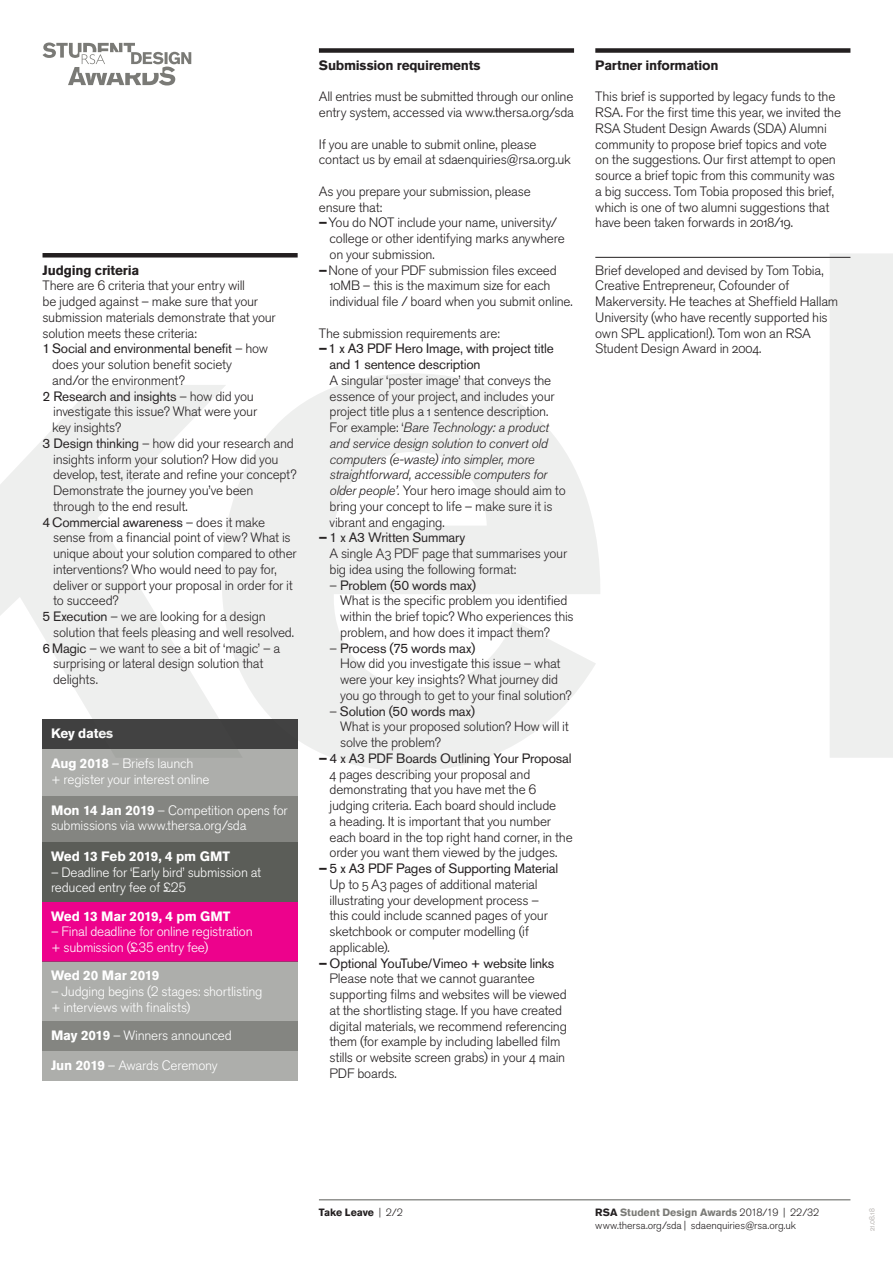
<style>
.page{position:relative;width:893px;height:1263px;background:#fff}
.page>*{position:absolute;margin:0;border:0;box-sizing:border-box;transform-origin:0 0}
.Body_-_Light_Indent{font:300 13.5px/15.8px "Akzidenz Grotesk Std";letter-spacing:-.015em;color:#231f20}
.Body_-_Light{font:300 13.5px/15.8px "Akzidenz Grotesk Std";letter-spacing:-.015em;color:#231f20}
.Body_-_Light-2{font:300 13.5px/15.8px "Akzidenz Grotesk Std";letter-spacing:-.015em;color:#fff}
.Body_-_Light__25pt_r{font:300 13.5px/15.8px "Akzidenz Grotesk Std";letter-spacing:-.015em;color:#231f20}
.Body_-_Light-3{font:700 13.5px "Akzidenz Grotesk Std";letter-spacing:-.01em;color:#fff}
.Body_-_Bold_3pt_rule{font:700 13.5px "Akzidenz Grotesk Std";letter-spacing:-.015em;color:#231f20}
.Body_-_Light_Indent-2{font:13.5px "Akzidenz Grotesk Std";letter-spacing:-.01em;color:#231f20}
.Body_-_Light_3pt_rul{font:700 13.5px "Akzidenz Grotesk Std";letter-spacing:-.015em;color:#231f20}
.t1{font:300 10.5px/13.5px "Akzidenz Grotesk Std";letter-spacing:-.01em;color:#231f20}
.Body_-_Light-4{font:700 10.5px "Akzidenz Grotesk Std";letter-spacing:-.01em;color:#231f20}
.t2{font:300 7.5px "Akzidenz Grotesk Std";color:#c9c6c4}
.s1{font-weight:300}
.s2{font-weight:400}
.s3{font-weight:700}
.s4{font-style:italic}
.s5{font-weight:700;color:#7a7a76}
</style>
<div class="page">
<svg style="left:43px;top:43px;width:148px;height:43px"></svg>
<hr style="left:319px;top:1199px;width:531px;height:1px;background:#5b5d58">
<div style="left:43px;top:749px;width:255px;height:47px;background:#adaeab"></div>
<div style="left:43px;top:796px;width:255px;height:47px;background:#848581"></div>
<div style="left:43px;top:842px;width:255px;height:60px;background:#5b5d58"></div>
<div style="left:43px;top:902px;width:255px;height:59px;background:#ed028c"></div>
<div style="left:43px;top:961px;width:255px;height:60px;background:#adaeab"></div>
<div style="left:43px;top:1021px;width:255px;height:30px;background:#848581"></div>
<div style="left:43px;top:1051px;width:255px;height:30px;background:#adaeab"></div>
<div style="left:319px;top:48px;width:255px;height:5px;background:#231f20"></div>
<div style="left:595px;top:48px;width:255px;height:5px;background:#231f20"></div>
<svg style="left:0;top:253px;width:893px;height:518px"></svg>
<p class="Body_-_Light_3pt_rul" style="left:43px;top:262px;width:98px">Judging criteria</p>
<p class="Body_-_Light" style="left:43px;top:278px;width:235px">There are 6 criteria that your entry will<br>be judged against – make sure that your submission materials demonstrate that your solution meets these criteria:</p>
<p class="Body_-_Light_Indent-2" style="left:43px;top:341px;width:227px">1Social and environmental benefit <span class="s1">– how</span></p>
<p class="Body_-_Light_Indent" style="left:52px;top:357px;width:181px">does your solution benefit society</p>
<p class="Body_-_Light_Indent" style="left:52px;top:372px;width:134px">and/or the environment?</p>
<p class="Body_-_Light_Indent" style="left:43px;top:388px;width:216px;text-align:right"><span class="s2">2 Research and insights</span> – how did you investigate this issue? What were your</p>
<p class="Body_-_Light_Indent" style="left:52px;top:420px;width:71px">key insights?</p>
<p class="Body_-_Light_Indent" style="left:53px;top:435px;width:245px;text-indent:-11px"><span class="s2">3 Design thinking</span> – how did your research and insights inform your solution? How did you develop, test, iterate and refine your concept?<br>Demonstrate the journey you’ve been through to the end result.</p>
<p class="Body_-_Light_Indent" style="left:53px;top:514px;width:245px;text-indent:-11px"><span class="s2">4Commercial awareness</span> – does it make sense from a financial point of view? What is unique about your solution compared to other interventions? Who would need to pay for, deliver or support your proposal in order for it to succeed?</p>
<p class="Body_-_Light_Indent" style="left:53px;top:609px;width:243px;text-indent:-11px"><span class="s2">5 Execution</span> – we are looking for a design solution that feels pleasing and well resolved.</p>
<p class="Body_-_Light_Indent" style="left:53px;top:640px;width:229px;text-indent:-11px"><span class="s2">6Magic</span> – we want to see a bit of ‘magic’ – a surprising or lateral design solution that delights.</p>
<p class="Body_-_Light-3" style="left:51px;top:725px;width:64px">Key dates</p>
<p class="Body_-_Light-2" style="left:51px;top:755px;width:160px"><span class="s3">Aug 2018</span> – Briefs launch<br>+ register your interest online</p>
<p class="Body_-_Light-2" style="left:51px;top:802px;width:238px"><span class="s3">Mon 14 Jan 2019</span> – Competition opens for submissions via www.thersa.org/sda</p>
<p class="Body_-_Light-3" style="left:51px;top:848px;width:180px">Wed 13 Feb 2019, 4 pm GMT</p>
<p class="Body_-_Light-2" style="left:51px;top:864px;width:212px">– Deadline for ‘Early bird’ submission at reduced entry fee of £25</p>
<p class="Body_-_Light-3" style="left:51px;top:908px;width:181px">Wed 13 Mar 2019, 4 pm GMT</p>
<p class="Body_-_Light-2" style="left:51px;top:924px;width:203px">– Final deadline for online registration + submission (£35 entry fee)</p>
<p class="Body_-_Light-3" style="left:51px;top:967px;width:110px">Wed 20 Mar 2019</p>
<p class="Body_-_Light-2" style="left:51px;top:983px;width:213px">– Judging begins (2 stages: shortlisting + interviews with finalists)</p>
<p class="Body_-_Light-2" style="left:51px;top:1027px;width:182px"><span class="s3">May 2019</span> – Winners announced</p>
<p class="Body_-_Light-2" style="left:51px;top:1057px;width:168px"><span class="s3">Jun 2019</span> – Awards Ceremony</p>
<p class="Body_-_Bold_3pt_rule" style="left:319px;top:57px;width:163px">Submission requirements</p>
<p class="Body_-_Light" style="left:319px;top:89px;width:257px">All entries must be submitted through our online entry system, accessed via www.thersa.org/sda</p>
<p class="Body_-_Light" style="left:319px;top:136px;width:254px">If you are unable to submit online, please contact us by email at sdaenquiries@rsa.org.uk</p>
<p class="Body_-_Light" style="left:319px;top:183px;width:213px">As you prepare your submission, please ensure that:</p>
<p class="Body_-_Light_Indent" style="left:330px;top:215px;width:237px;text-indent:-11px"><span class="s3">–</span>You do NOT include your name, university/ college or other identifying marks anywhere on your submission.</p>
<p class="Body_-_Light_Indent" style="left:330px;top:262px;width:245px;text-indent:-11px"><span class="s3">–</span>None of your PDF submission files exceed<br>10MB – this is the maximum size for each individual file / board when you submit online.</p>
<p class="Body_-_Light_Indent" style="left:319px;top:325px;width:182px">The submission requirements are:</p>
<p class="Body_-_Light_Indent" style="left:330px;top:341px;width:238px;text-indent:-11px"><span class="s3">–</span><span class="s2">1 x A3 PDF Hero Image, with project title and 1 sentence description<br></span>A singular ‘poster image’ that conveys the essence of your project, and includes your project title plus a 1 sentence description.<br>For example: ‘<span class="s4">Bare Technology: a product and service design solution to convert old computers (e-waste) into simpler, more straightforward, accessible computers for older people’.</span> Your hero image should aim to bring your concept to life – make sure it is vibrant and engaging.</p>
<p class="Body_-_Light_Indent" style="left:330px;top:530px;width:239px;text-indent:-11px"><span class="s3">–</span> <span class="s2">1 x A3 Written Summary<br></span>A single A3 PDF page that summarises your big idea using the following format:</p>
<p class="Body_-_Light_Indent" style="left:340px;top:577px;width:235px;text-indent:-11px">– <span class="s2">Problem (50 words max)<br></span>What is the specific problem you identified within the brief topic? Who experiences this problem, and how does it impact them?</p>
<p class="Body_-_Light_Indent" style="left:340px;top:640px;width:233px;text-indent:-11px">– <span class="s2">Process (75 words max)<br></span>How did you investigate this issue – what were your key insights? What journey did you go through to get to your final solution?</p>
<p class="Body_-_Light_Indent" style="left:340px;top:703px;width:230px;text-indent:-11px">– <span class="s2">Solution (50 words max)<br></span>What is your proposed solution? How will it solve the problem?</p>
<p class="Body_-_Light_Indent" style="left:330px;top:750px;width:245px;text-indent:-11px"><span class="s3">–</span> <span class="s2">4 x A3 PDF Boards Outlining Your Proposal </span>4 pages describing your proposal and demonstrating that you have met the 6 judging criteria. Each board should include<br>a heading. It is important that you number each board in the top right hand corner, in the order you want them viewed by the judges.</p>
<p class="Body_-_Light_Indent" style="left:330px;top:861px;width:230px;text-indent:-11px"><span class="s3">–</span> <span class="s2">5 x A3 PDF Pages of Supporting Material </span>Up to 5 A3 pages of additional material illustrating your development process – this could include scanned pages of your sketchbook or computer modelling (if applicable).</p>
<p class="Body_-_Light_Indent" style="left:330px;top:955px;width:239px;text-indent:-11px"><span class="s3">–</span> <span class="s2">Optional YouTube/Vimeo + website links </span>Please note that we cannot guarantee supporting films and websites will be viewed at the shortlisting stage. If you have created digital materials, we recommend referencing them (for example by including labelled film stills or website screen grabs) in your 4 main PDF boards.</p>
<p class="Body_-_Bold_3pt_rule" style="left:595px;top:57px;width:125px">Partner information</p>
<p class="Body_-_Light" style="left:595px;top:89px;width:247px">This brief is supported by legacy funds to the RSA. For the first time this year, we invited the RSA Student Design Awards (SDA) Alumni community to propose brief topics and vote on the suggestions. Our first attempt to open source a brief topic from this community was a big success. Tom Tobia proposed this brief, which is one of two alumni suggestions that have been taken forwards in 2018/19.</p>
<p class="Body_-_Light__25pt_r" style="left:595px;top:262px;width:245px">Brief developed and devised by Tom Tobia, Creative Entrepreneur, Cofounder of Makerversity. He teaches at Sheffield Hallam University (who have recently supported his own SPL application!). Tom won an RSA Student Design Award in 2004.</p>
<p class="Body_-_Light-4" style="left:319px;top:1206px;width:85px">Take Leave <span class="s1">| 2/2</span></p>
<p class="t1" style="left:595px;top:1205px;width:225px"><span class="s3">RSA</span> <span class="s5">Student Design Awards</span> 2018/19 | 22/32 www.thersa.org/sda | sdaenquiries@rsa.org.uk</p>
<p class="t2" style="left:868px;top:1231px;width:24px;rotate:-90deg">21.08.18</p>
</div>
